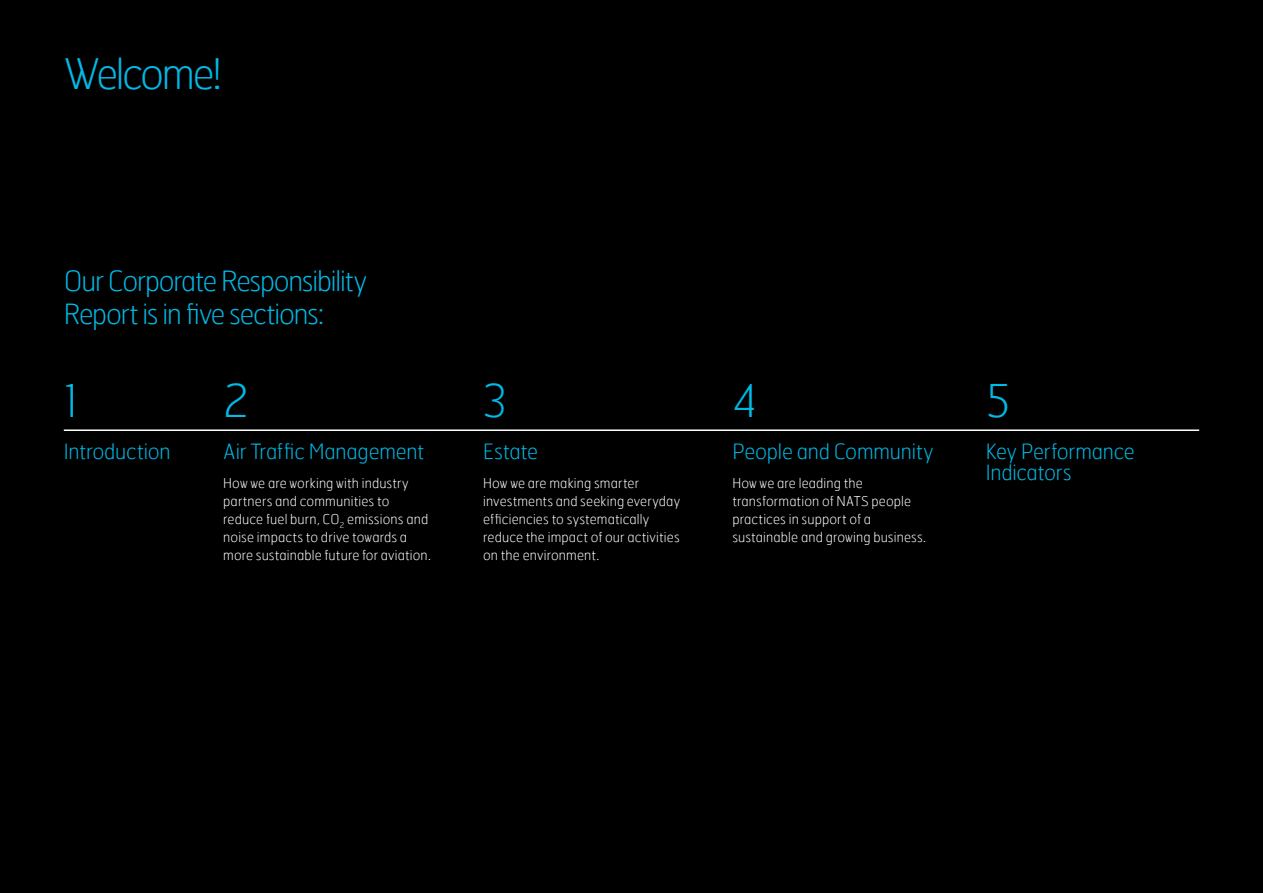
<style>
.page{position:relative;width:1263px;height:893px;background:#000}
.page>*{position:absolute;margin:0;border:0;box-sizing:border-box;transform-origin:0 0}
.t1{font:100 45px "Hermes";color:#00bae7}
.t2{font:100 42px "Hermes";letter-spacing:-.055em;color:#00bae7}
.t3{font:100 27.75px/33.3px "Hermes";letter-spacing:-.04em;color:#00bae7}
.t4{font:100 21px/21px "Hermes";letter-spacing:-.01em;color:#00bae7}
.t5{font:100 13.5px/18px "Hermes";letter-spacing:.01em;color:#fff}
</style>
<div class="page">
<hr style="left:64px;top:429px;width:1135px;height:2px;background:#fff">
<h2 class="t2" style="left:64px;top:47px;width:160px">Welcome!</h2>
<h3 class="t3" style="left:64px;top:264px;width:305px">Our Corporate Responsibility<br>Report is in five sections:</h3>
<h1 class="t1" style="left:64px;top:372px;width:17px">1</h1>
<h3 class="t4" style="left:64px;top:440px;width:108px">Introduction</h3>
<h1 class="t1" style="left:223px;top:372px;width:28px">2</h1>
<h3 class="t4" style="left:223px;top:440px;width:203px">Air Traffic Management</h3>
<p class="t5" style="left:223px;top:474px;width:209px">How we are working with industry partners and communities to reduce fuel burn, CO<sub>2</sub> emissions and noise impacts to drive towards a more sustainable future for aviation.</p>
<h1 class="t1" style="left:483px;top:372px;width:25px">3</h1>
<h3 class="t4" style="left:483px;top:440px;width:56px">Estate</h3>
<p class="t5" style="left:483px;top:474px;width:199px">How we are making smarter investments and seeking everyday efficiencies to systematically reduce the impact of our activities on the environment.</p>
<h1 class="t1" style="left:732px;top:372px;width:27px">4</h1>
<h3 class="t4" style="left:732px;top:440px;width:203px">People and Community</h3>
<p class="t5" style="left:732px;top:474px;width:195px">How we are leading the transformation of NATS people practices in support of a sustainable and growing business.</p>
<h1 class="t1" style="left:986px;top:372px;width:26px">5</h1>
<h3 class="t4" style="left:986px;top:440px;width:150px">Key Performance<br>Indicators</h3>
</div>
